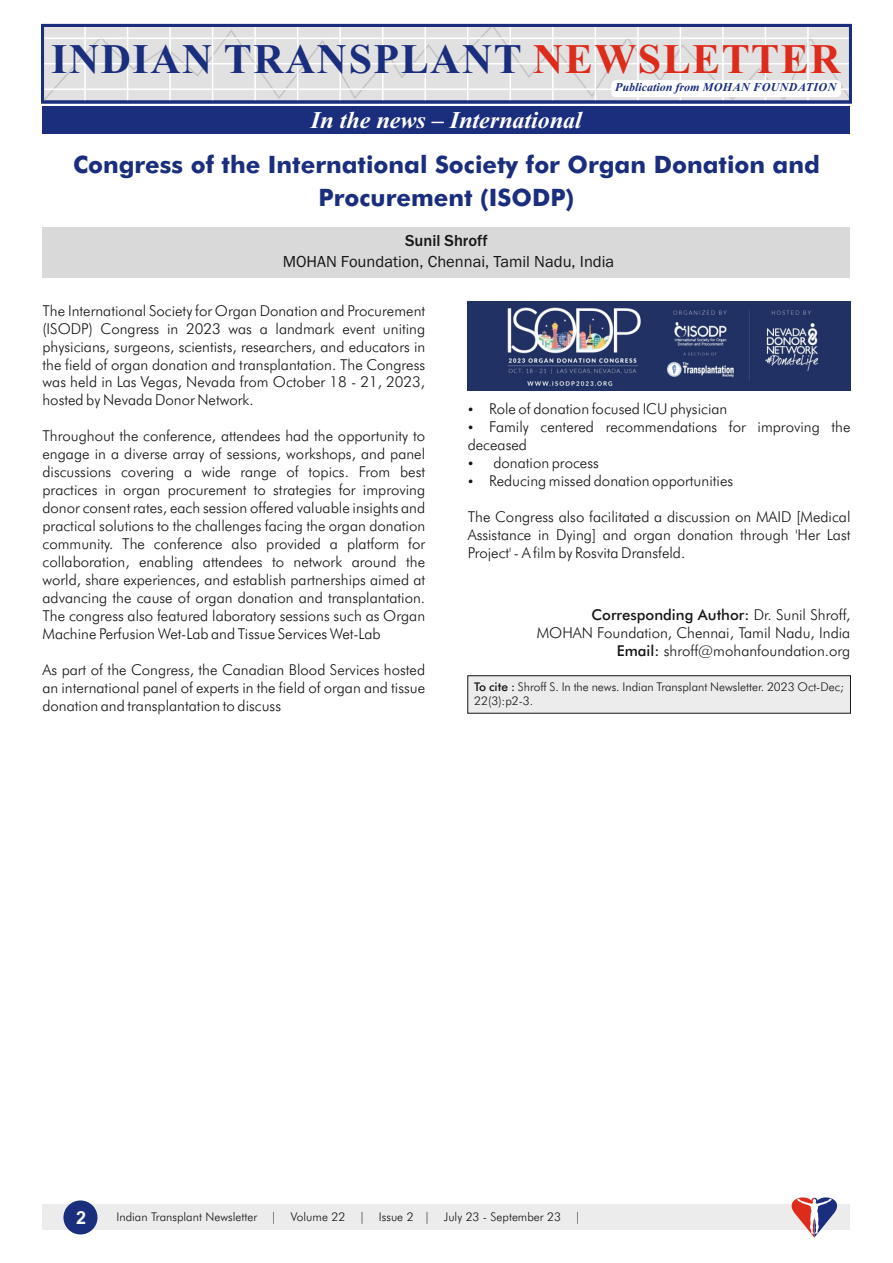
<style>
.page{position:relative;width:893px;height:1263px;background:#fff}
.page>*{position:absolute;margin:0;border:0;box-sizing:border-box;transform-origin:0 0}
.t1{font:700 42px "Times New Roman";letter-spacing:.035em;color:#1b2e7e}
.t2{font:700 24px/33px "Futura BT";color:#1b2e7e;text-align:center}
.t3{font:italic 700 24px "Times New Roman";color:#fff}
.t4{font:700 18px "Arial";color:#fff}
.t5{font:16.5px "Franklin Gothic";color:#151616}
.t6{font:500 16.5px "Franklin Gothic";color:#151616}
.t7{font:300 15px/18px "Futura BT";color:#151616;text-align:justify}
.t8{font:300 12px/14.4px "Futura BT";color:#151616}
.t9{font:italic 700 12px "Times New Roman";color:#1b2e7e}
.s1{color:#dd2b1c}
.s2{font-weight:500}
</style>
<div class="page">
<div style="left:43px;top:227px;width:807px;height:51px;background:#d9d9da"></div>
<svg style="left:41px;top:23px;width:811px;height:81px;background:#dfdedf"></svg>
<hr style="left:84px;top:27px;width:2px;height:73px;background:#fff">
<hr style="left:127px;top:27px;width:1px;height:73px;background:#fff">
<hr style="left:169px;top:27px;width:2px;height:73px;background:#fff">
<hr style="left:212px;top:27px;width:1px;height:73px;background:#fff">
<hr style="left:254px;top:27px;width:2px;height:73px;background:#fff">
<hr style="left:297px;top:27px;width:1px;height:73px;background:#fff">
<hr style="left:339px;top:27px;width:2px;height:73px;background:#fff">
<hr style="left:382px;top:27px;width:1px;height:73px;background:#fff">
<hr style="left:424px;top:27px;width:2px;height:73px;background:#fff">
<hr style="left:467px;top:27px;width:1px;height:73px;background:#fff">
<hr style="left:509px;top:27px;width:2px;height:73px;background:#fff">
<hr style="left:552px;top:27px;width:2px;height:73px;background:#fff">
<hr style="left:595px;top:27px;width:1px;height:73px;background:#fff">
<hr style="left:637px;top:27px;width:2px;height:73px;background:#fff">
<hr style="left:680px;top:27px;width:1px;height:73px;background:#fff">
<hr style="left:722px;top:27px;width:2px;height:73px;background:#fff">
<hr style="left:765px;top:27px;width:1px;height:73px;background:#fff">
<hr style="left:807px;top:27px;width:2px;height:73px;background:#fff">
<hr style="left:44px;top:37px;width:805px;height:2px;background:#fff">
<hr style="left:44px;top:88px;width:805px;height:2px;background:#fff">
<hr style="left:44px;top:63px;width:805px;height:1px;background:#fff">
<div style="left:43px;top:107px;width:807px;height:27px;background:#1b2e7e"></div>
<div style="left:41px;top:24px;width:811px;height:79px;border:3px solid #1a2e7d"></div>
<div style="left:43px;top:1205px;width:807px;height:25px;background:#ececec"></div>
<div style="left:611px;top:80px;width:230px;height:17px;background:#fff;border-radius:4px"></div>
<div style="left:63px;top:1200px;width:34px;height:34px;background:#1b2e7e;border-radius:50%"></div>
<svg style="left:783px;top:1197px;width:63px;height:40px"></svg>
<img style="left:468px;top:301px;width:382px;height:89px">
<div style="left:468px;top:676px;width:382px;height:37px;background:#ececec"></div>
<div style="left:467px;top:675px;width:384px;height:39px;border:1px solid #151616"></div>
<h1 class="t1" style="left:51px;top:45px;width:791px">INDIAN TRANSPLANT <span class="s1">NEWSLETTER</span></h1>
<p class="t9" style="left:615px;top:83px;width:223px">Publication from MOHAN FOUNDATION</p>
<h2 class="t3" style="left:311px;top:112px;width:272px">In the news – International</h2>
<h2 class="t2" style="left:73px;top:150px;width:748px">Congress of the International Society for Organ Donation and<br>Procurement (ISODP)</h2>
<p class="t6" style="left:405px;top:234px;width:84px">Sunil Shroff</p>
<p class="t5" style="left:283px;top:256px;width:333px">MOHAN Foundation, Chennai, Tamil Nadu, India</p>
<p class="t7" style="left:43px;top:303px;width:384px">The International Society for Organ Donation and Procurement (ISODP) Congress in 2023 was a landmark event uniting physicians, surgeons, scientists, researchers, and educators in the field of organ donation and transplantation. The Congress was held in Las Vegas, Nevada from October 18 - 21, 2023, hosted by Nevada Donor Network.</p>
<p class="t7" style="left:42px;top:428px;width:384px">Throughout the conference, attendees had the opportunity to engage in a diverse array of sessions, workshops, and panel discussions covering a wide range of topics. From best practices in organ procurement to strategies for improving donor consent rates, each session offered valuable insights and practical solutions to the challenges facing the organ donation community. The conference also provided a platform for collaboration, enabling attendees to network around the world, share experiences, and establish partnerships aimed at advancing the cause of organ donation and transplantation.<br>The congress also featured laboratory sessions such as Organ Machine Perfusion Wet-Lab and Tissue Services Wet-Lab</p>
<p class="t7" style="left:42px;top:662px;width:384px">As part of the Congress, the Canadian Blood Services hosted an international panel of experts in the field of organ and tissue donation and transplantation to discuss</p>
<p class="t7" style="left:468px;top:401px;width:261px">• Role of donation focused ICU physician</p>
<p class="t7" style="left:468px;top:419px;width:384px">• Family centered recommendations for improving the deceased</p>
<p class="t7" style="left:468px;top:455px;width:133px">• donation process</p>
<p class="t7" style="left:468px;top:473px;width:267px">• Reducing missed donation opportunities</p>
<p class="t7" style="left:468px;top:509px;width:384px">The Congress also facilitated a discussion on MAID [Medical Assistance in Dying] and organ donation through 'Her Last Project' - A film by Rosvita Dransfeld.</p>
<p class="t7" style="left:537px;top:607px;width:315px;text-align:right"><span class="s2">Corresponding Author:</span> Dr. Sunil Shroff,<br>MOHAN Foundation, Chennai, Tamil Nadu, India<br><span class="s2">Email:</span> shroff@mohanfoundation.org</p>
<p class="t8" style="left:474px;top:680px;width:371px"><span class="s2">To cite :</span> Shroff S. In the news. Indian Transplant Newsletter. 2023 Oct-Dec;<br>22(3):p2-3.</p>
<p class="t4" style="left:76px;top:1211px;width:12px">2</p>
<p class="t8" style="left:117px;top:1210px;width:466px">Indian Transplant Newsletter | Volume 22 | Issue 2 | July 23 - September 23 |</p>
</div>
